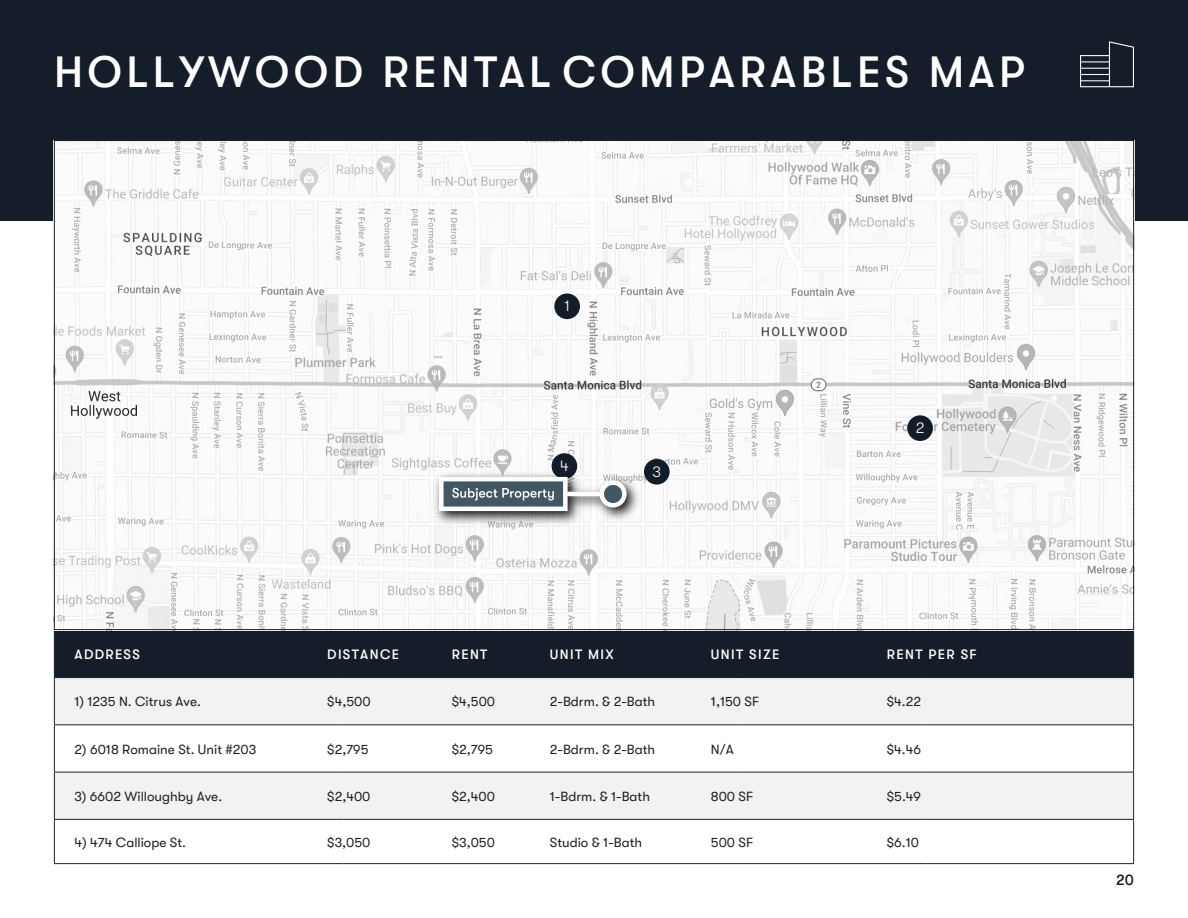
<style>
.page{position:relative;width:1188px;height:918px;background:#fff}
.page>*{position:absolute;margin:0;border:0;box-sizing:border-box;transform-origin:0 0}
.t1{font:500 43.5px "GT Walsheim Pro";letter-spacing:.1em;color:#fff}
.t2{font:300 15.45px "GT Walsheim Pro";color:#fff}
.t3{font:500 15px "GT Walsheim Pro";color:#141e29}
.t4{font:13.5px "GT Walsheim Pro";color:#231f20}
.t5{font:500 13.5px "GT Walsheim Pro";letter-spacing:.1em;color:#fff}
</style>
<div class="page">
<div style="left:0;top:0;width:1188px;height:220px;background:#141d29"></div>
<svg style="left:1080px;top:41px;width:54px;height:46px"></svg>
<svg style="left:55px;top:678px;width:1078px;height:141px;fill:#f1f2f1"></svg>
<hr style="left:54px;top:678px;width:1px;height:46px;background:#231f20">
<hr style="left:54px;top:724px;width:289px;height:1px;background:#231f20">
<hr style="left:54px;top:725px;width:1px;height:47px;background:#231f20">
<hr style="left:343px;top:724px;width:197px;height:1px;background:#231f20">
<hr style="left:540px;top:724px;width:199px;height:1px;background:#231f20">
<hr style="left:739px;top:724px;width:188px;height:1px;background:#231f20">
<hr style="left:927px;top:724px;width:207px;height:1px;background:#231f20">
<hr style="left:54px;top:772px;width:289px;height:1px;background:#231f20">
<hr style="left:54px;top:772px;width:1px;height:47px;background:#231f20">
<hr style="left:343px;top:772px;width:197px;height:1px;background:#231f20">
<hr style="left:540px;top:772px;width:199px;height:1px;background:#231f20">
<hr style="left:739px;top:772px;width:188px;height:1px;background:#231f20">
<hr style="left:927px;top:772px;width:207px;height:1px;background:#231f20">
<hr style="left:54px;top:819px;width:289px;height:1px;background:#231f20">
<hr style="left:54px;top:820px;width:1px;height:43px;background:#231f20">
<hr style="left:343px;top:819px;width:197px;height:1px;background:#231f20">
<hr style="left:540px;top:819px;width:199px;height:1px;background:#231f20">
<hr style="left:739px;top:819px;width:188px;height:1px;background:#231f20">
<hr style="left:927px;top:819px;width:207px;height:1px;background:#231f20">
<hr style="left:54px;top:863px;width:289px;height:1px;background:#231f20">
<hr style="left:343px;top:863px;width:197px;height:1px;background:#231f20">
<hr style="left:540px;top:863px;width:199px;height:1px;background:#231f20">
<hr style="left:739px;top:863px;width:188px;height:1px;background:#231f20">
<hr style="left:927px;top:863px;width:207px;height:1px;background:#231f20">
<hr style="left:1133px;top:678px;width:1px;height:46px;background:#231f20">
<hr style="left:1133px;top:725px;width:1px;height:47px;background:#231f20">
<hr style="left:1133px;top:772px;width:1px;height:47px;background:#231f20">
<hr style="left:1133px;top:820px;width:1px;height:43px;background:#231f20">
<div style="left:54px;top:631px;width:1080px;height:47px;background:#141d29"></div>
<img style="left:54px;top:142px;width:1080px;height:489px">
<div style="left:554px;top:293px;width:26px;height:26px;background:#131d29;border-radius:50%"></div>
<div style="left:907px;top:415px;width:26px;height:26px;background:#131d29;border-radius:50%"></div>
<div style="left:644px;top:459px;width:26px;height:26px;background:#131d29;border-radius:50%"></div>
<div style="left:552px;top:453px;width:25px;height:26px;background:#131d29;border-radius:50%"></div>
<img style="left:430px;top:468px;width:215px;height:61px">
<hr style="left:559px;top:492px;width:54px;height:4px;background:#fff">
<svg style="left:600px;top:480px;width:27px;height:28px"></svg>
<svg style="left:439px;top:477px;width:129px;height:34px"></svg>
<h1 class="t1" style="left:54px;top:48px;width:972px">HOLLYWOOD RENTAL COMPARABLES MAP</h1>
<p class="t5" style="left:75px;top:647px;width:67px">ADDRESS</p>
<p class="t4" style="left:75px;top:694px;width:128px">1) 1235 N. Citrus Ave.</p>
<p class="t4" style="left:75px;top:741px;width:183px">2) 6018 Romaine St. Unit #203</p>
<p class="t4" style="left:75px;top:789px;width:149px">3) 6602 Willoughby Ave.</p>
<p class="t4" style="left:75px;top:835px;width:113px">4) 474 Calliope St.</p>
<p class="t2" style="left:564px;top:297px;width:7px">1</p>
<p class="t2" style="left:560px;top:457px;width:10px">4</p>
<p class="t2" style="left:652px;top:463px;width:10px">3</p>
<p class="t5" style="left:327px;top:647px;width:73px">DISTANCE</p>
<p class="t4" style="left:327px;top:694px;width:45px">$4,500</p>
<p class="t4" style="left:327px;top:741px;width:43px">$2,795</p>
<p class="t4" style="left:327px;top:789px;width:45px">$2,400</p>
<p class="t4" style="left:327px;top:835px;width:45px">$3,050</p>
<p class="t5" style="left:452px;top:647px;width:37px">RENT</p>
<p class="t4" style="left:452px;top:694px;width:45px">$4,500</p>
<p class="t4" style="left:452px;top:741px;width:43px">$2,795</p>
<p class="t4" style="left:452px;top:789px;width:45px">$2,400</p>
<p class="t4" style="left:452px;top:835px;width:45px">$3,050</p>
<p class="t5" style="left:550px;top:647px;width:66px">UNIT MIX</p>
<p class="t4" style="left:550px;top:694px;width:107px">2-Bdrm. &amp; 2-Bath</p>
<p class="t4" style="left:550px;top:741px;width:107px">2-Bdrm. &amp; 2-Bath</p>
<p class="t4" style="left:550px;top:789px;width:102px">1-Bdrm. &amp; 1-Bath</p>
<p class="t4" style="left:550px;top:835px;width:94px">Studio &amp; 1-Bath</p>
<p class="t5" style="left:711px;top:647px;width:70px">UNIT SIZE</p>
<p class="t4" style="left:711px;top:694px;width:50px">1,150 SF</p>
<p class="t4" style="left:711px;top:741px;width:24px">N/A</p>
<p class="t4" style="left:711px;top:789px;width:44px">800 SF</p>
<p class="t4" style="left:711px;top:835px;width:44px">500 SF</p>
<p class="t2" style="left:916px;top:419px;width:10px">2</p>
<p class="t5" style="left:887px;top:647px;width:91px">RENT PER SF</p>
<p class="t4" style="left:887px;top:694px;width:36px">$4.22</p>
<p class="t4" style="left:887px;top:741px;width:36px">$4.46</p>
<p class="t4" style="left:887px;top:789px;width:36px">$5.49</p>
<p class="t4" style="left:887px;top:835px;width:34px">$6.10</p>
<p class="t3" style="left:1116px;top:871px;width:19px">20</p>
</div>
